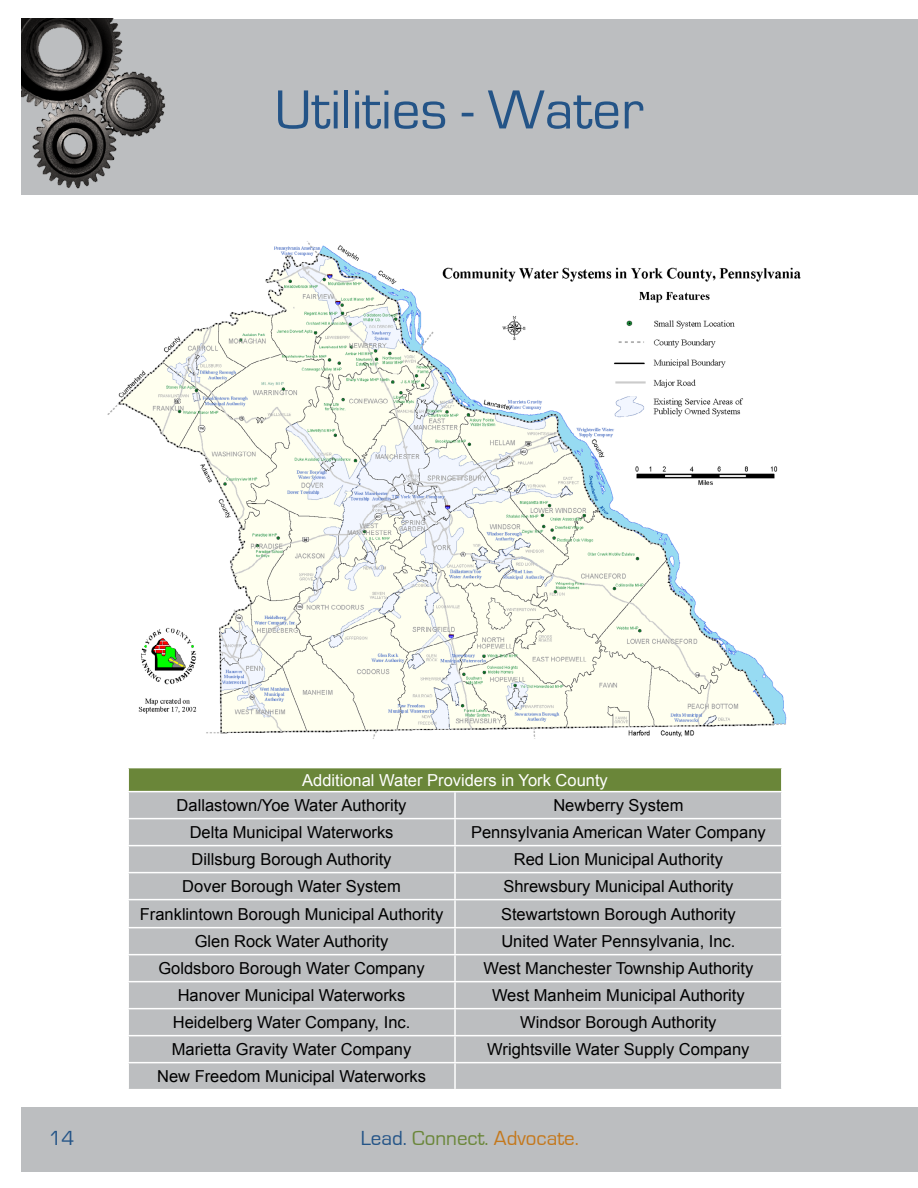
<style>
.page{position:relative;width:918px;height:1188px;background:#fff}
.page>*{position:absolute;margin:0;border:0;box-sizing:border-box;transform-origin:0 0}
.t1{font:57px "Eurostile";color:#245487}
.t2{font:21px "Eurostile";color:#c4781c}
.t3{font:21px "Eurostile";color:#245487}
.t4{font:16.5px "Arial";color:#000}
.t5{font:16.5px "Arial";color:#fff}
.s1{color:#245487}
.s2{color:#6a8639}
</style>
<div class="page">
<div style="left:22px;top:19px;width:896px;height:175px;background:#bcbec0"></div>
<div style="left:22px;top:1107px;width:896px;height:65px;background:#bcbec0"></div>
<img style="left:22px;top:19px;width:144px;height:170px">
<img style="left:107px;top:241px;width:694px;height:498px">
<div style="left:577px;top:241px;width:84px;height:24px;background:#fff"></div>
<div style="left:128px;top:768px;width:654px;height:24px;background:#6a8639"></div>
<div style="left:129px;top:792px;width:652px;height:297px;background:#bcbec0"></div>
<hr style="left:127px;top:768px;width:2px;height:23px;background:#fff">
<hr style="left:781px;top:768px;width:2px;height:23px;background:#fff">
<hr style="left:127px;top:791px;width:328px;height:1px;background:#fff">
<hr style="left:455px;top:791px;width:328px;height:1px;background:#fff">
<hr style="left:454px;top:792px;width:2px;height:26px;background:#fff">
<hr style="left:127px;top:818px;width:328px;height:1px;background:#fff">
<hr style="left:455px;top:818px;width:328px;height:1px;background:#fff">
<hr style="left:454px;top:819px;width:2px;height:26px;background:#fff">
<hr style="left:127px;top:845px;width:328px;height:1px;background:#fff">
<hr style="left:455px;top:845px;width:328px;height:1px;background:#fff">
<hr style="left:454px;top:846px;width:2px;height:26px;background:#fff">
<hr style="left:127px;top:872px;width:328px;height:1px;background:#fff">
<hr style="left:455px;top:872px;width:328px;height:1px;background:#fff">
<hr style="left:454px;top:873px;width:2px;height:26px;background:#fff">
<hr style="left:127px;top:899px;width:328px;height:1px;background:#fff">
<hr style="left:455px;top:899px;width:328px;height:1px;background:#fff">
<hr style="left:454px;top:900px;width:2px;height:27px;background:#fff">
<hr style="left:127px;top:927px;width:328px;height:1px;background:#fff">
<hr style="left:455px;top:927px;width:328px;height:1px;background:#fff">
<hr style="left:454px;top:928px;width:2px;height:26px;background:#fff">
<hr style="left:127px;top:954px;width:328px;height:1px;background:#fff">
<hr style="left:455px;top:954px;width:328px;height:1px;background:#fff">
<hr style="left:454px;top:955px;width:2px;height:26px;background:#fff">
<hr style="left:127px;top:981px;width:328px;height:1px;background:#fff">
<hr style="left:455px;top:981px;width:328px;height:1px;background:#fff">
<hr style="left:454px;top:982px;width:2px;height:26px;background:#fff">
<hr style="left:127px;top:1008px;width:328px;height:1px;background:#fff">
<hr style="left:455px;top:1008px;width:328px;height:1px;background:#fff">
<hr style="left:454px;top:1009px;width:2px;height:26px;background:#fff">
<hr style="left:127px;top:1035px;width:328px;height:1px;background:#fff">
<hr style="left:455px;top:1035px;width:328px;height:1px;background:#fff">
<hr style="left:454px;top:1036px;width:2px;height:26px;background:#fff">
<hr style="left:127px;top:1062px;width:328px;height:1px;background:#fff">
<hr style="left:455px;top:1062px;width:328px;height:1px;background:#fff">
<hr style="left:454px;top:1063px;width:2px;height:26px;background:#fff">
<h1 class="t1" style="left:274px;top:79px;width:371px">Utilities - Water</h1>
<p class="t5" style="left:302px;top:769px;width:307px">Additional Water Providers in York County</p>
<p class="t4" style="left:177px;top:795px;width:231px">Dallastown/Yoe Water Authority</p>
<p class="t4" style="left:553px;top:795px;width:132px">Newberry System</p>
<p class="t4" style="left:190px;top:822px;width:205px">Delta Municipal Waterworks</p>
<p class="t4" style="left:471px;top:822px;width:296px">Pennsylvania American Water Company</p>
<p class="t4" style="left:192px;top:849px;width:201px">Dillsburg Borough Authority</p>
<p class="t4" style="left:514px;top:849px;width:211px">Red Lion Municipal Authority</p>
<p class="t4" style="left:182px;top:876px;width:220px">Dover Borough Water System</p>
<p class="t4" style="left:503px;top:876px;width:232px">Shrewsbury Municipal Authority</p>
<p class="t4" style="left:140px;top:903px;width:305px">Franklintown Borough Municipal Authority</p>
<p class="t4" style="left:501px;top:903px;width:236px">Stewartstown Borough Authority</p>
<p class="t4" style="left:195px;top:931px;width:195px">Glen Rock Water Authority</p>
<p class="t4" style="left:501px;top:931px;width:236px">United Water Pennsylvania, Inc.</p>
<p class="t4" style="left:158px;top:958px;width:268px">Goldsboro Borough Water Company</p>
<p class="t4" style="left:483px;top:958px;width:271px">West Manchester Township Authority</p>
<p class="t4" style="left:178px;top:985px;width:229px">Hanover Municipal Waterworks</p>
<p class="t4" style="left:492px;top:985px;width:254px">West Manheim Municipal Authority</p>
<p class="t4" style="left:173px;top:1012px;width:239px">Heidelberg Water Company, Inc.</p>
<p class="t4" style="left:520px;top:1012px;width:198px">Windsor Borough Authority</p>
<p class="t4" style="left:172px;top:1039px;width:241px">Marietta Gravity Water Company</p>
<p class="t4" style="left:487px;top:1039px;width:264px">Wrightsville Water Supply Company</p>
<p class="t4" style="left:157px;top:1066px;width:270px">New Freedom Municipal Waterworks</p>
<p class="t3" style="left:49px;top:1127px;width:27px">14</p>
<p class="t2" style="left:361px;top:1127px;width:220px"><span class="s1">Lead.</span> <span class="s2">Connect.</span> Advocate.</p>
</div>
